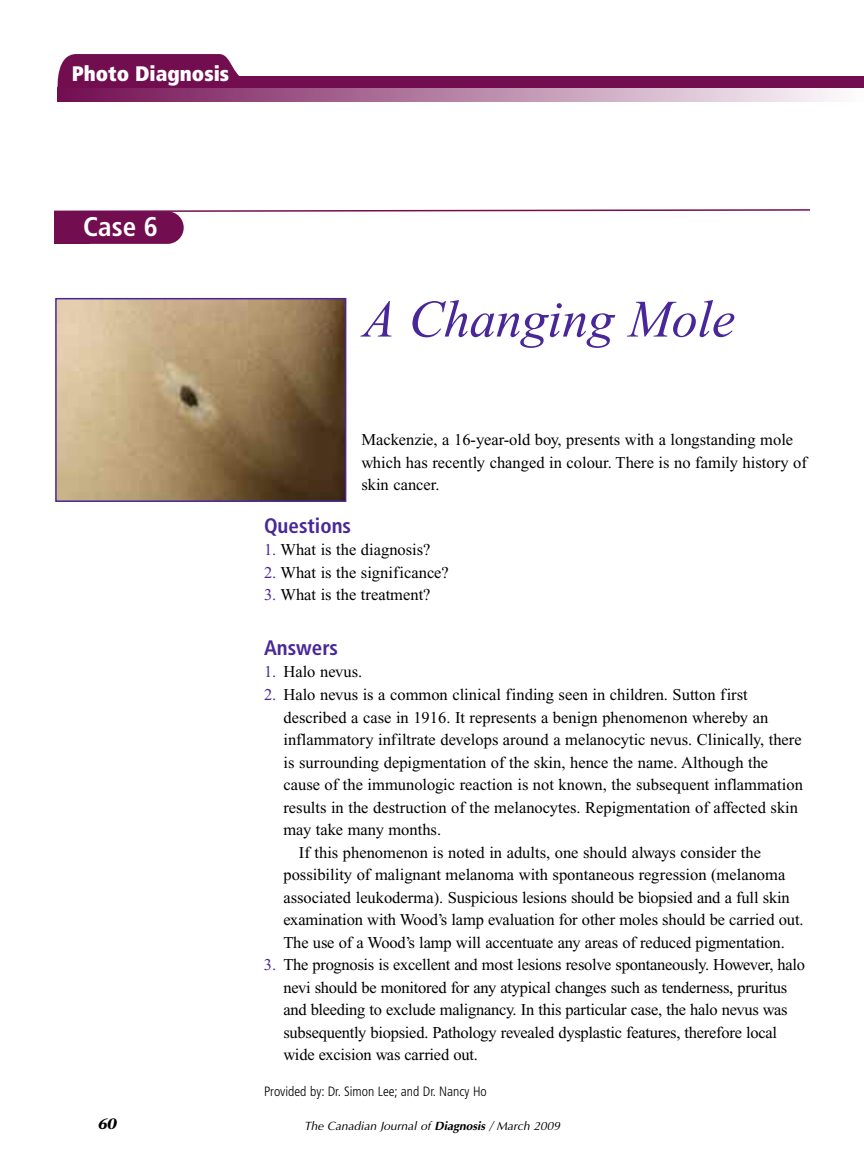
<style>
.page{position:relative;width:864px;height:1175px;background:#fff}
.page>*{position:absolute;margin:0;border:0;box-sizing:border-box;transform-origin:0 0}
.t1{font:italic 52.5px "Times New Roman";letter-spacing:-.005em;color:#492798}
.t2{font:700 condensed 27px "Frutiger";color:#fff}
.t3{font:700 condensed 21px "Frutiger";color:#492798}
.t4{font:900 condensed 21px "Frutiger";color:#fff}
.t5{font:16.5px/22.5px "Times New Roman";color:#000}
.t6{font:italic 700 15px "Stone Serif";color:#000}
.t7{font:300 condensed 13.5px "Frutiger";color:#000}
.t8{font:italic 12px "Optima";color:#000}
.s1{color:#492798}
.s2{font-weight:700}
</style>
<div class="page">
<svg style="left:57px;top:54px;width:183px;height:34px;background:#88336c"></svg>
<div style="left:59px;top:76px;width:805px;height:13px;background:#720d50"></div>
<div style="left:62px;top:64px;width:169px;height:34px;background:#720d50"></div>
<svg style="left:57px;top:89px;width:777px;height:12px;background:#b580a3"></svg>
<svg style="left:54px;top:209px;width:756px;height:3px"></svg>
<div style="left:55px;top:211px;width:129px;height:33px;background:#720d50;border-radius:16px"></div>
<div style="left:54px;top:211px;width:36px;height:33px;background:#720d50"></div>
<img style="left:58px;top:301px;width:285px;height:198px">
<div style="left:55px;top:298px;width:291px;height:204px;border:2px solid #492798"></div>
<p class="t4" style="left:72px;top:66px;width:159px">Photo Diagnosis</p>
<h2 class="t2" style="left:83px;top:216px;width:76px">Case 6</h2>
<h1 class="t1" style="left:363px;top:300px;width:374px">A Changing Mole</h1>
<p class="t5" style="left:361px;top:430px;width:447px">Mackenzie, a 16-year-old boy, presents with a longstanding mole which has recently changed in colour. There is no family history of skin cancer.</p>
<p class="t3" style="left:264px;top:517px;width:89px">Questions</p>
<p class="t5" style="left:264px;top:540px;width:168px"><span class="s1">1.</span> What is the diagnosis?</p>
<p class="t5" style="left:264px;top:563px;width:186px"><span class="s1">2.</span> What is the significance?</p>
<p class="t5" style="left:264px;top:585px;width:168px"><span class="s1">3.</span> What is the treatment?</p>
<p class="t3" style="left:264px;top:639px;width:76px">Answers</p>
<p class="t5" style="left:264px;top:662px;width:100px"><span class="s1">1.</span> Halo nevus.</p>
<p class="t5" style="left:264px;top:684px;width:485px"><span class="s1">2.</span> Halo nevus is a common clinical finding seen in children. Sutton first</p>
<p class="t5" style="left:283px;top:707px;width:486px">described a case in 1916. It represents a benign phenomenon whereby an</p>
<p class="t5" style="left:283px;top:729px;width:520px">inflammatory infiltrate develops around a melanocytic nevus. Clinically, there</p>
<p class="t5" style="left:283px;top:752px;width:486px">is surrounding depigmentation of the skin, hence the name. Although the</p>
<p class="t5" style="left:283px;top:774px;width:521px">cause of the immunologic reaction is not known, the subsequent inflammation</p>
<p class="t5" style="left:283px;top:797px;width:516px">results in the destruction of the melanocytes. Repigmentation of affected skin</p>
<p class="t5" style="left:283px;top:819px;width:159px">may take many months.</p>
<p class="t5" style="left:299px;top:842px;width:464px">If this phenomenon is noted in adults, one should always consider the</p>
<p class="t5" style="left:283px;top:864px;width:503px">possibility of malignant melanoma with spontaneous regression (melanoma</p>
<p class="t5" style="left:283px;top:887px;width:508px">associated leukoderma). Suspicious lesions should be biopsied and a full skin</p>
<p class="t5" style="left:283px;top:909px;width:522px">examination with Wood’s lamp evaluation for other moles should be carried out.</p>
<p class="t5" style="left:283px;top:932px;width:503px">The use of a Wood’s lamp will accentuate any areas of reduced pigmentation.</p>
<p class="t5" style="left:283px;top:954px;width:523px;text-indent:-19px"><span class="s1">3.</span> The prognosis is excellent and most lesions resolve spontaneously. However, halo nevi should be monitored for any atypical changes such as tenderness, pruritus and bleeding to exclude malignancy. In this particular case, the halo nevus was subsequently biopsied. Pathology revealed dysplastic features, therefore local wide excision was carried out.</p>
<p class="t7" style="left:264px;top:1086px;width:224px">Provided by: Dr. Simon Lee; and Dr. Nancy Ho</p>
<p class="t6" style="left:98px;top:1118px;width:20px">60</p>
<p class="t8" style="left:304px;top:1118px;width:257px">The Canadian Journal of <span class="s2">Diagnosis</span> / March 2009</p>
</div>
